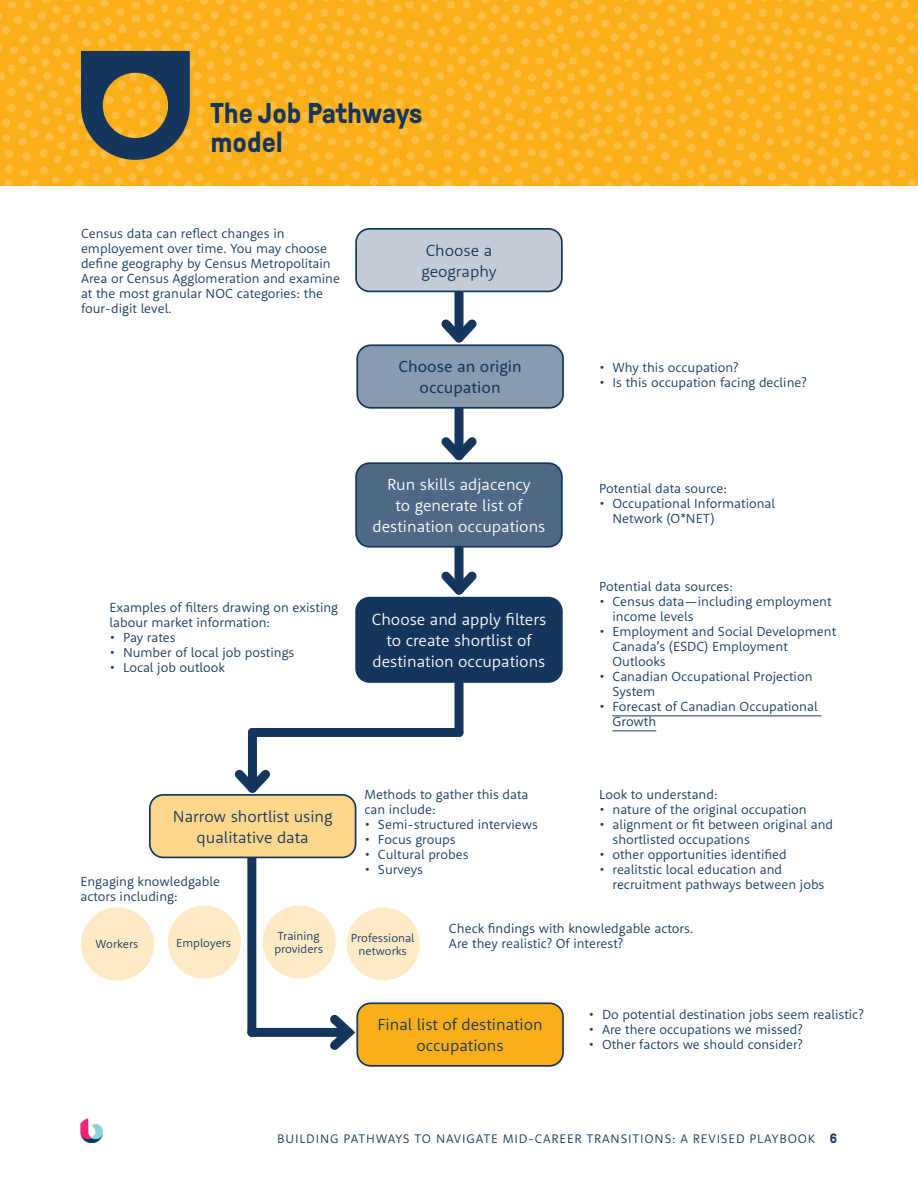
<style>
.page{position:relative;width:918px;height:1188px;background:#fff}
.page>*{position:absolute;margin:0;border:0;box-sizing:border-box;transform-origin:0 0}
.Head_1_Page_Hed{font:700 28.5px/28.5px "GT Pressura";color:#14365d}
.Text{font:300 16.65px/21.1px "Rooney Sans";color:#fff;text-align:center}
.Text-2{font:300 16.5px/21px "Rooney Sans";color:#14365d;text-align:center}
.Text-3{font:300 16.5px/21px "Rooney Sans";color:#fff;text-align:center}
.Text-4{font:16.5px/21px "Rooney Sans";color:#14365d;text-align:center}
.Text_model{font:300 13.5px/15px "Rooney Sans";color:#14365d}
.t1{font:300 12.75px "Rooney Sans";letter-spacing:.065em;color:#14365d}
.Text_model-2{font:300 12px/13.5px "Rooney Sans";color:#14365d}
.s1{font-family:"GT Pressura";font-weight:700;font-size:13.5px}
</style>
<div class="page">
<img style="left:81px;top:1119px;width:22px;height:23px">
<div style="left:454px;top:362px;width:10px;height:94px;background:#14365d"></div>
<svg style="left:441px;top:429px;width:36px;height:32px"></svg>
<div style="left:454px;top:498px;width:10px;height:92px;background:#14365d"></div>
<svg style="left:433px;top:563px;width:52px;height:34px"></svg>
<div style="left:454px;top:245px;width:10px;height:93px;background:#14365d"></div>
<svg style="left:441px;top:311px;width:36px;height:32px"></svg>
<svg style="left:0;top:0;width:918px;height:186px;background:#fab222"></svg>
<svg style="left:81px;top:51px;width:109px;height:109px;background:#6d6646"></svg>
<div style="left:356px;top:229px;width:206px;height:62px;background:#c4cdd6;border-radius:14px"></div>
<div style="left:355px;top:228px;width:208px;height:64px;border:2px solid #14365d;border-radius:14px"></div>
<div style="left:357px;top:345px;width:206px;height:63px;background:#899bae;border-radius:14px"></div>
<div style="left:356px;top:344px;width:208px;height:65px;border:2px solid #14365d;border-radius:14px"></div>
<div style="left:356px;top:463px;width:206px;height:84px;background:#4f6886;border-radius:14px"></div>
<div style="left:355px;top:462px;width:208px;height:86px;border:2px solid #14365d;border-radius:14px"></div>
<div style="left:357px;top:1003px;width:206px;height:63px;background:#faaf19;border-radius:14px"></div>
<div style="left:356px;top:1002px;width:208px;height:65px;border:2px solid #14365d;border-radius:14px"></div>
<hr style="left:612px;top:716px;width:209px;height:1px;background:#14365d">
<hr style="left:612px;top:731px;width:44px;height:1px;background:#14365d">
<div style="left:248px;top:732px;width:9px;height:56px;background:#14365d"></div>
<svg style="left:235px;top:769px;width:35px;height:24px"></svg>
<div style="left:454px;top:654px;width:10px;height:78px;background:#14365d"></div>
<div style="left:252px;top:728px;width:207px;height:9px;background:#14365d"></div>
<div style="left:356px;top:598px;width:206px;height:84px;background:#14365d;border-radius:14px"></div>
<div style="left:355px;top:597px;width:208px;height:86px;border:2px solid #14365d;border-radius:14px"></div>
<div style="left:247px;top:814px;width:9px;height:218px;background:#14365d"></div>
<div style="left:252px;top:1028px;width:97px;height:9px;background:#14365d"></div>
<svg style="left:322px;top:1007px;width:40px;height:51px"></svg>
<div style="left:150px;top:795px;width:206px;height:62px;background:#fcd78c;border-radius:14px"></div>
<div style="left:149px;top:794px;width:207px;height:64px;border:2px solid #14365d;border-radius:14px"></div>
<div style="left:81px;top:907px;width:73px;height:73px;background:#feebc6;border-radius:50%"></div>
<div style="left:168px;top:905px;width:73px;height:74px;background:#feebc6;border-radius:50%"></div>
<div style="left:263px;top:905px;width:73px;height:74px;background:#feebc6;border-radius:50%"></div>
<div style="left:347px;top:907px;width:73px;height:73px;background:#feebc6;border-radius:50%"></div>
<p class="Head_1_Page_Hed" style="left:210px;top:99px;width:214px">The Job Pathways model</p>
<p class="Text_model" style="left:81px;top:226px;width:261px">Census data can reflect changes in employement over time. You may choose define geography by Census Metropolitain Area or Census Agglomeration and examine at the most granular NOC categories: the four-digit level.</p>
<p class="Text_model" style="left:110px;top:599px;width:230px">Examples of filters drawing on existing labour market information:</p>
<p class="Text_model" style="left:110px;top:629px;width:68px">• Pay rates</p>
<p class="Text_model" style="left:110px;top:644px;width:186px">• Number of local job postings</p>
<p class="Text_model" style="left:110px;top:659px;width:117px">• Local job outlook</p>
<p class="Text-2" style="left:421px;top:239px;width:77px;text-align:left">Choose a geography</p>
<p class="Text-4" style="left:399px;top:355px;width:125px">Choose an origin occupation</p>
<p class="Text-3" style="left:372px;top:473px;width:175px">Run skills adjacency<br>to generate list of destination occupations</p>
<p class="Text" style="left:372px;top:608px;width:176px">Choose and apply filters to create shortlist of</p>
<p class="Text-3" style="left:372px;top:650px;width:175px">destination occupations</p>
<p class="Text-2" style="left:173px;top:805px;width:161px">Narrow shortlist using qualitative data</p>
<p class="Text_model" style="left:80px;top:874px;width:141px">Engaging knowledgable actors including:</p>
<p class="Text_model" style="left:364px;top:786px;width:166px">Methods to gather this data can include:</p>
<p class="Text_model" style="left:364px;top:816px;width:175px">• Semi-structured interviews</p>
<p class="Text_model" style="left:364px;top:831px;width:93px">• Focus groups</p>
<p class="Text_model" style="left:364px;top:846px;width:106px">• Cultural probes</p>
<p class="Text_model" style="left:364px;top:861px;width:60px">• Surveys</p>
<p class="Text_model" style="left:599px;top:359px;width:141px">• Why this occupation?</p>
<p class="Text_model" style="left:599px;top:374px;width:209px">• Is this occupation facing decline?</p>
<p class="Text_model" style="left:599px;top:481px;width:130px">Potential data source:</p>
<p class="Text_model" style="left:612px;top:496px;width:164px;text-indent:-14px">• Occupational Informational<br>Network (O*NET)</p>
<p class="Text_model" style="left:599px;top:578px;width:136px">Potential data sources:</p>
<p class="Text_model" style="left:612px;top:593px;width:221px;text-indent:-14px">• Census data—including employment income levels</p>
<p class="Text_model" style="left:612px;top:623px;width:225px;text-indent:-14px">• Employment and Social Development<br>Canada’s (ESDC) Employment<br>Outlooks</p>
<p class="Text_model" style="left:612px;top:668px;width:202px;text-indent:-14px">• Canadian Occupational Projection<br>System</p>
<p class="Text_model" style="left:612px;top:698px;width:207px;text-indent:-14px">• Forecast of Canadian Occupational<br>Growth</p>
<p class="Text_model" style="left:599px;top:786px;width:120px">Look to understand:</p>
<p class="Text_model" style="left:599px;top:801px;width:209px">• nature of the original occupation</p>
<p class="Text_model" style="left:612px;top:816px;width:222px;text-indent:-14px">• alignment or fit between original and shortlisted occupations</p>
<p class="Text_model" style="left:599px;top:846px;width:189px">• other opportunities identified</p>
<p class="Text_model" style="left:612px;top:861px;width:214px;text-indent:-14px">• realitstic local education and recruitment pathways between jobs</p>
<p class="Text_model-2" style="left:96px;top:937px;width:44px">Workers</p>
<p class="Text_model-2" style="left:176px;top:935px;width:56px">Employers</p>
<p class="Text_model-2" style="left:274px;top:928px;width:50px">Training providers</p>
<p class="Text_model-2" style="left:351px;top:930px;width:65px;text-align:center">Professional networks</p>
<p class="Text_model" style="left:449px;top:920px;width:246px">Check findings with knowledgable actors.<br>Are they realistic? Of interest?</p>
<p class="Text-2" style="left:378px;top:1013px;width:167px">Final list of destination occupations</p>
<p class="Text_model" style="left:588px;top:1006px;width:277px">• Do potential destination jobs seem realistic?</p>
<p class="Text_model" style="left:588px;top:1021px;width:216px">• Are there occupations we missed?</p>
<p class="Text_model" style="left:588px;top:1036px;width:216px">• Other factors we should consider?</p>
<p class="t1" style="left:277px;top:1130px;width:561px">BUILDING PATHWAYS TO NAVIGATE MID-CAREER TRANSITIONS: A REVISED PLAYBOOK <span class="s1">6</span></p>
</div>
